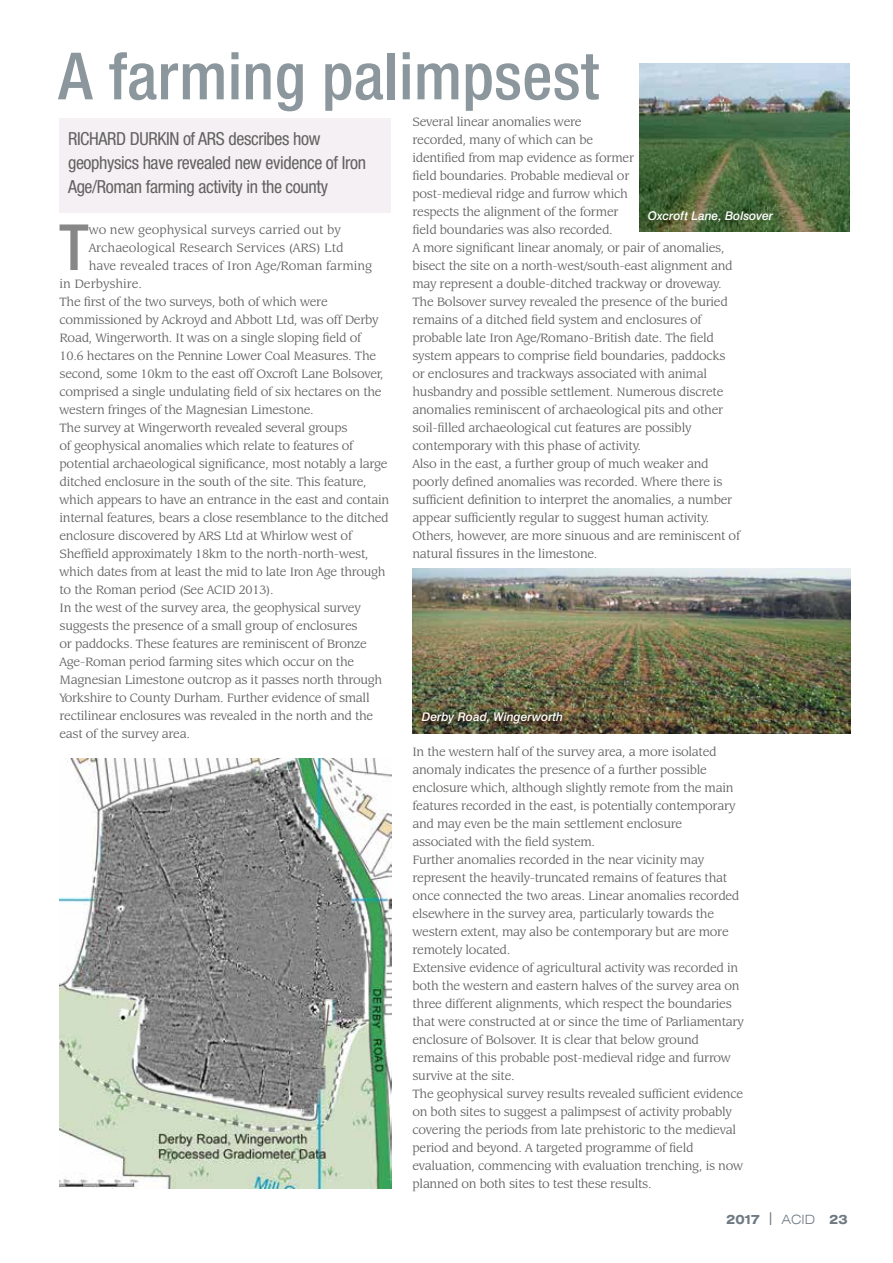
<style>
.page{position:relative;width:893px;height:1263px;background:#fff}
.page>*{position:absolute;margin:0;border:0;box-sizing:border-box;transform-origin:0 0}
.t1{font:500 condensed 65.25px "Helvetica Neue";letter-spacing:.005em;color:#8b979d}
.t2{font:500 condensed 63.75px "Helvetica Neue";color:#868786}
.t3{font:condensed 18px/24px "Helvetica Neue";letter-spacing:-.02em;color:#626261}
.t4{font:13.35px/18px "Leawood IT Cby BT";letter-spacing:-.02em;color:#626261}
.t5{font:13.35px "Leawood IT Cby BT";color:#626261}
.t6{font:700 expanded 12.75px "Swiss 721 BT";letter-spacing:-.045em;color:#6e7981}
.t7{font:italic 500 12px "Swiss 721 BT";color:#fff}
.s1{font-family:"Lubalin Graph IT Cby BT";font-weight:500;font-stretch:normal}
.s2{font-weight:300}
</style>
<div class="page">
<img style="left:412px;top:569px;width:438px;height:165px">
<img style="left:640px;top:64px;width:209px;height:167px">
<img style="left:60px;top:758px;width:331px;height:431px">
<div style="left:60px;top:118px;width:331px;height:95px;background:#f5f0f4"></div>
<div style="left:413px;top:703px;width:158px;height:30px;background:#000;opacity:.36"></div>
<h1 class="t1" style="left:58px;top:37px;width:542px">A farming palimpsest</h1>
<h3 class="t3" style="left:68px;top:127px;width:300px">RICHARD DURKIN of ARS describes how geophysics have revealed new evidence of Iron<br>Age/Roman farming activity in the county</h3>
<p class="t4" style="left:412px;top:113px;width:329px">Several linear anomalies were<br>recorded, many of which can be<br>identified from map evidence as former<br>field boundaries. Probable medieval or<br>post-medieval ridge and furrow which<br>respects the alignment of the former<br>field boundaries was also recorded.<br>A more significant linear anomaly, or pair of anomalies, bisect the site on a north-west/south-east alignment and may represent a double-ditched trackway or droveway.<br>The Bolsover survey revealed the presence of the buried remains of a ditched field system and enclosures of probable late Iron Age/Romano-British date. The field system appears to comprise field boundaries, paddocks or enclosures and trackways associated with animal husbandry and possible settlement. Numerous discrete anomalies reminiscent of archaeological pits and other soil-filled archaeological cut features are possibly contemporary with this phase of activity.<br>Also in the east, a further group of much weaker and poorly defined anomalies was recorded. Where there is sufficient definition to interpret the anomalies, a number appear sufficiently regular to suggest human activity.<br>Others, however, are more sinuous and are reminiscent of natural fissures in the limestone.</p>
<p class="t7" style="left:648px;top:208px;width:127px">Oxcroft Lane, Bolsover</p>
<h2 class="t2" style="left:59px;top:209px;width:31px">T</h2>
<p class="t5" style="left:89px;top:222px;width:254px">wo new geophysical surveys carried out by</p>
<p class="t5" style="left:89px;top:240px;width:256px">Archaeological Research Services (ARS) Ltd</p>
<p class="t5" style="left:89px;top:258px;width:285px">have revealed traces of Iron Age/Roman farming</p>
<p class="t5" style="left:60px;top:276px;width:84px">in Derbyshire.</p>
<p class="t4" style="left:60px;top:293px;width:270px">The first of the two surveys, both of which were</p>
<p class="t4" style="left:60px;top:311px;width:321px">commissioned by Ackroyd and Abbott Ltd, was off Derby</p>
<p class="t4" style="left:60px;top:329px;width:303px">Road, Wingerworth. It was on a single sloping field of</p>
<p class="t4" style="left:60px;top:347px;width:318px">10.6 hectares on the Pennine Lower Coal Measures. The</p>
<p class="t4" style="left:60px;top:365px;width:326px">second, some 10km to the east off Oxcroft Lane Bolsover,</p>
<p class="t4" style="left:60px;top:383px;width:324px">comprised a single undulating field of six hectares on the</p>
<p class="t4" style="left:60px;top:401px;width:256px">western fringes of the Magnesian Limestone.</p>
<p class="t4" style="left:60px;top:419px;width:290px">The survey at Wingerworth revealed several groups</p>
<p class="t4" style="left:60px;top:437px;width:295px">of geophysical anomalies which relate to features of</p>
<p class="t4" style="left:60px;top:455px;width:330px">potential archaeological significance, most notably a large</p>
<p class="t4" style="left:60px;top:473px;width:309px">ditched enclosure in the south of the site. This feature,</p>
<p class="t4" style="left:60px;top:491px;width:331px">which appears to have an entrance in the east and contain</p>
<p class="t4" style="left:60px;top:509px;width:331px">internal features, bears a close resemblance to the ditched</p>
<p class="t4" style="left:60px;top:527px;width:294px">enclosure discovered by ARS Ltd at Whirlow west of</p>
<p class="t4" style="left:60px;top:545px;width:311px">Sheffield approximately 18km to the north-north-west,</p>
<p class="t4" style="left:60px;top:563px;width:328px">which dates from at least the mid to late Iron Age through</p>
<p class="t4" style="left:60px;top:581px;width:216px">to the Roman period (See ACID 2013).</p>
<p class="t4" style="left:60px;top:599px;width:303px">In the west of the survey area, the geophysical survey</p>
<p class="t4" style="left:60px;top:617px;width:299px">suggests the presence of a small group of enclosures</p>
<p class="t4" style="left:60px;top:635px;width:309px">or paddocks. These features are reminiscent of Bronze</p>
<p class="t4" style="left:60px;top:653px;width:296px">Age-Roman period farming sites which occur on the</p>
<p class="t4" style="left:60px;top:671px;width:324px">Magnesian Limestone outcrop as it passes north through</p>
<p class="t4" style="left:60px;top:689px;width:312px">Yorkshire to County Durham. Further evidence of small</p>
<p class="t4" style="left:60px;top:707px;width:315px">rectilinear enclosures was revealed in the north and the</p>
<p class="t4" style="left:60px;top:725px;width:132px">east of the survey area.</p>
<p class="t7" style="left:422px;top:709px;width:143px">Derby Road, Wingerworth</p>
<p class="t4" style="left:412px;top:743px;width:333px">In the western half of the survey area, a more isolated anomaly indicates the presence of a further possible enclosure which, although slightly remote from the main features recorded in the east, is potentially contemporary and may even be the main settlement enclosure associated with the field system.<br>Further anomalies recorded in the near vicinity may represent the heavily-truncated remains of features that once connected the two areas. Linear anomalies recorded elsewhere in the survey area, particularly towards the western extent, may also be contemporary but are more remotely located.<br>Extensive evidence of agricultural activity was recorded in both the western and eastern halves of the survey area on three different alignments, which respect the boundaries that were constructed at or since the time of Parliamentary enclosure of Bolsover. It is clear that below ground remains of this probable post-medieval ridge and furrow survive at the site.<br>The geophysical survey results revealed sufficient evidence on both sites to suggest a palimpsest of activity probably covering the periods from late prehistoric to the medieval period and beyond. A targeted programme of field evaluation, commencing with evaluation trenching, is now planned on both sites to test these results.</p>
<p class="t6" style="left:726px;top:1211px;width:123px">2017 <span class="s1">|</span> <span class="s2">ACID</span> 23</p>
</div>
